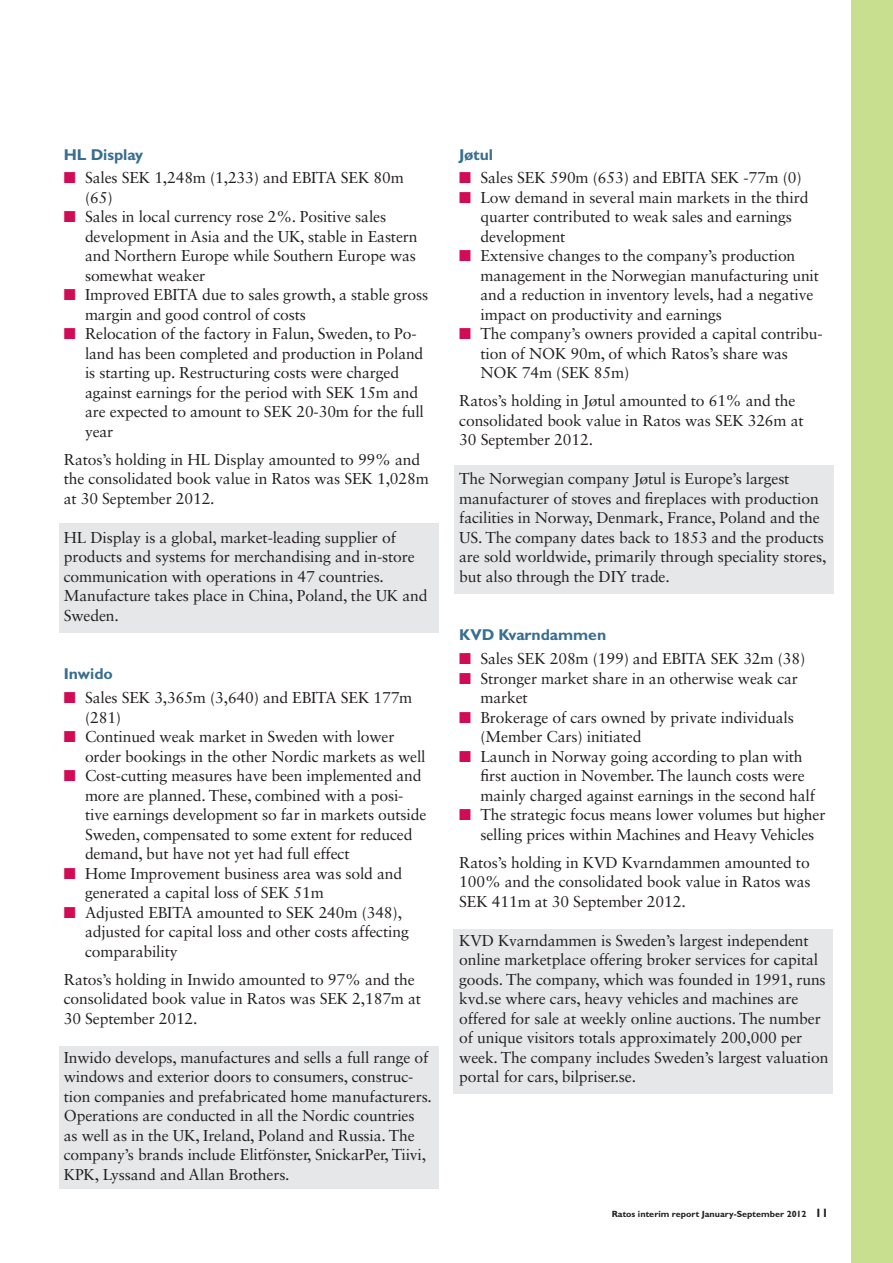
<style>
.page{position:relative;width:893px;height:1263px;background:#fff}
.page>*{position:absolute;margin:0;border:0;box-sizing:border-box;transform-origin:0 0}
.xBrödtext_1{font:15.75px/19.5px "Sabon LT Std";letter-spacing:-.01em;color:#231f20}
.xMellanrubrik{font:700 15.75px "Gill Sans MT Std";letter-spacing:-.005em;color:#386e8f}
.t1{font:700 9px "Gill Sans MT Std";color:#231f20}
.s1{color:#d10b56}
.s2{font-size:12px}
</style>
<div class="page">
<div style="left:851px;top:0;width:42px;height:1263px;background:#c7df8e"></div>
<div style="left:453px;top:929px;width:380px;height:165px;background:#e6e7e9"></div>
<div style="left:455px;top:466px;width:379px;height:128px;background:#e6e7e9"></div>
<div style="left:59px;top:1046px;width:379px;height:142px;background:#e6e7e9"></div>
<div style="left:59px;top:523px;width:379px;height:110px;background:#e6e7e9"></div>
<p class="xMellanrubrik" style="left:64px;top:144px;width:81px">HL Display</p>
<p class="xBrödtext_1" style="left:85px;top:168px;width:320px;text-indent:-21px"><span class="s1">■</span> Sales SEK 1,248m (1,233) and EBITA SEK 80m (65)</p>
<p class="xBrödtext_1" style="left:85px;top:207px;width:334px;text-indent:-21px"><span class="s1">■</span> Sales in local currency rose 2%. Positive sales development in Asia and the UK, stable in Eastern and Northern Europe while Southern Europe was somewhat weaker</p>
<p class="xBrödtext_1" style="left:85px;top:285px;width:345px;text-indent:-21px"><span class="s1">■</span> Improved EBITA due to sales growth, a stable gross margin and good control of costs</p>
<p class="xBrödtext_1" style="left:85px;top:324px;width:340px;text-indent:-21px"><span class="s1">■</span> Relocation of the factory in Falun, Sweden, to Po&shy;land has been completed and production in Poland is starting up. Restructuring costs were charged against earnings for the period with SEK 15m and are expected to amount to SEK 20-30m for the full year</p>
<p class="xBrödtext_1" style="left:64px;top:449px;width:366px">Ratos’s holding in HL Display amounted to 99% and the consolidated book value in Ratos was SEK 1,028m at 30 September 2012.</p>
<p class="xBrödtext_1" style="left:64px;top:527px;width:365px">HL Display is a global, market-leading supplier of products and systems for merchandising and in-store communication with operations in 47 countries.<br>Manufacture takes place in China, Poland, the UK and Sweden.</p>
<p class="xMellanrubrik" style="left:64px;top:664px;width:51px">Inwido</p>
<p class="xBrödtext_1" style="left:85px;top:688px;width:329px;text-indent:-21px"><span class="s1">■</span> Sales SEK 3,365m (3,640) and EBITA SEK 177m (281)</p>
<p class="xBrödtext_1" style="left:85px;top:727px;width:342px;text-indent:-21px"><span class="s1">■</span> Continued weak market in Sweden with lower order bookings in the other Nordic markets as well</p>
<p class="xBrödtext_1" style="left:85px;top:766px;width:343px;text-indent:-21px"><span class="s1">■</span> Cost-cutting measures have been implemented and more are planned. These, combined with a posi&shy;tive earnings development so far in markets outside Sweden, compensated to some extent for reduced demand, but have not yet had full effect</p>
<p class="xBrödtext_1" style="left:85px;top:863px;width:319px;text-indent:-21px"><span class="s1">■</span> Home Improvement business area was sold and generated a capital loss of SEK 51m</p>
<p class="xBrödtext_1" style="left:85px;top:902px;width:325px;text-indent:-21px"><span class="s1">■</span> Adjusted EBITA amounted to SEK 240m (348), adjusted for capital loss and other costs affecting comparability</p>
<p class="xBrödtext_1" style="left:64px;top:969px;width:359px">Ratos’s holding in Inwido amounted to 97% and the consolidated book value in Ratos was SEK 2,187m at<br>30 September 2012.</p>
<p class="xBrödtext_1" style="left:64px;top:1047px;width:370px">Inwido develops, manufactures and sells a full range of windows and exterior doors to consumers, construc&shy;tion companies and prefabricated home manufacturers.<br>Operations are conducted in all the Nordic countries as well as in the UK, Ireland, Poland and Russia. The company’s brands include Elitfönster, SnickarPer, Tiivi, KPK, Lyssand and Allan Brothers.</p>
<p class="xMellanrubrik" style="left:459px;top:144px;width:35px">Jøtul</p>
<p class="xBrödtext_1" style="left:459px;top:168px;width:344px"><span class="s1">■</span> Sales SEK 590m (653) and EBITA SEK -77m (0)</p>
<p class="xBrödtext_1" style="left:480px;top:187px;width:329px;text-indent:-21px"><span class="s1">■</span> Low demand in several main markets in the third quarter contributed to weak sales and earnings development</p>
<p class="xBrödtext_1" style="left:480px;top:246px;width:340px;text-indent:-21px"><span class="s1">■</span> Extensive changes to the company’s production management in the Norwegian manufacturing unit and a reduction in inventory levels, had a negative impact on productivity and earnings</p>
<p class="xBrödtext_1" style="left:480px;top:324px;width:344px;text-indent:-21px"><span class="s1">■</span> The company’s owners provided a capital contribu&shy;tion of NOK 90m, of which Ratos’s share was<br>NOK 74m (SEK 85m)</p>
<p class="xBrödtext_1" style="left:459px;top:391px;width:346px">Ratos’s holding in Jøtul amounted to 61% and the consolidated book value in Ratos was SEK 326m at<br>30 September 2012.</p>
<p class="xBrödtext_1" style="left:459px;top:469px;width:369px">The Norwegian company Jøtul is Europe’s largest manufacturer of stoves and fireplaces with production facilities in Norway, Denmark, France, Poland and the US. The company dates back to 1853 and the products are sold worldwide, primarily through speciality stores, but also through the DIY trade.</p>
<p class="xMellanrubrik" style="left:459px;top:625px;width:149px">KVD Kvarndammen</p>
<p class="xBrödtext_1" style="left:459px;top:649px;width:347px"><span class="s1">■</span> Sales SEK 208m (199) and EBITA SEK 32m (38)</p>
<p class="xBrödtext_1" style="left:480px;top:668px;width:319px;text-indent:-21px"><span class="s1">■</span> Stronger market share in an otherwise weak car market</p>
<p class="xBrödtext_1" style="left:480px;top:707px;width:315px;text-indent:-21px"><span class="s1">■</span> Brokerage of cars owned by private individuals (Member Cars) initiated</p>
<p class="xBrödtext_1" style="left:480px;top:746px;width:336px;text-indent:-21px"><span class="s1">■</span> Launch in Norway going according to plan with first auction in November. The launch costs were mainly charged against earnings in the second half</p>
<p class="xBrödtext_1" style="left:480px;top:805px;width:346px;text-indent:-21px"><span class="s1">■</span> The strategic focus means lower volumes but higher selling prices within Machines and Heavy Vehicles</p>
<p class="xBrödtext_1" style="left:459px;top:852px;width:353px;text-align:justify">Ratos’s holding in KVD Kvarndammen amounted to 100% and the consolidated book value in Ratos was SEK 411m at 30 September 2012.</p>
<p class="xBrödtext_1" style="left:459px;top:930px;width:371px">KVD Kvarndammen is Sweden’s largest independent online marketplace offering broker services for capital goods. The company, which was founded in 1991, runs kvd.se where cars, heavy vehicles and machines are offered for sale at weekly online auctions. The number of unique visitors totals approximately 200,000 per week. The company includes Sweden’s largest valuation portal for cars, bilpriser.se.</p>
<p class="t1" style="left:612px;top:1209px;width:218px">Ratos interim report January-September 2012 <span class="s2">11</span></p>
</div>
